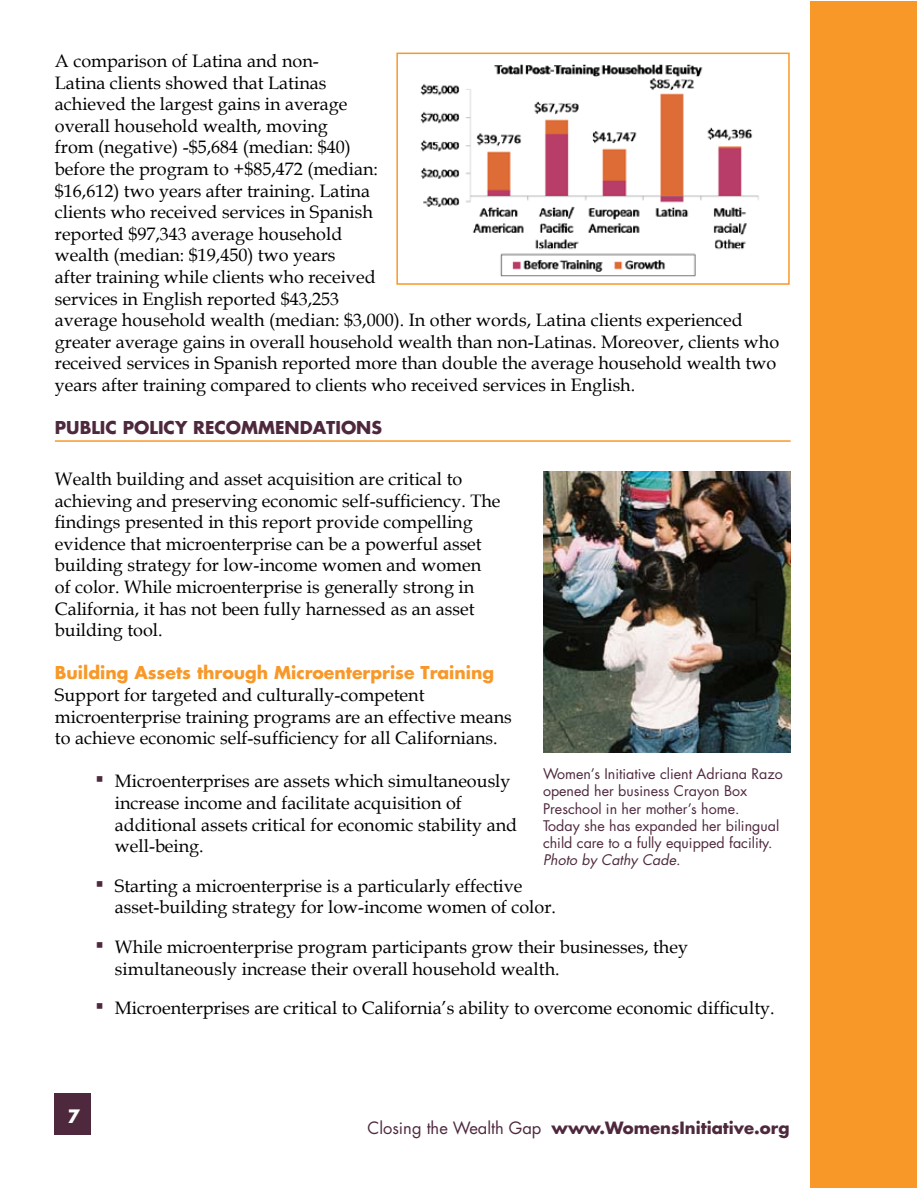
<style>
.page{position:relative;width:918px;height:1188px;background:#fff}
.page>*{position:absolute;margin:0;border:0;box-sizing:border-box;transform-origin:0 0}
.t1{font:24px "Book Antiqua";color:#4e293e}
.t2{font:18px/21.6px "Book Antiqua";color:#000}
.t3{font:700 17.25px "Futura Std";color:#f89828}
.t4{font:700 17.25px "Futura Std";color:#4e293e}
.t5{font:700 16.5px "Futura Std";color:#4e293e}
.t6{font:14.25px/17.1px "Futura Std";color:#4e293e}
.t7{font:italic 14.25px "Futura Std";color:#4e293e}
.s1{font-weight:400}
</style>
<div class="page">
<div style="left:810px;top:1px;width:106px;height:1187px;background:#f89828"></div>
<div style="left:55px;top:1093px;width:36px;height:42px;background:#4e293e"></div>
<hr style="left:55px;top:440px;width:736px;height:2px;background:#f89828">
<img style="left:543px;top:471px;width:247px;height:282px">
<img style="left:420px;top:64px;width:339px;height:213px">
<div style="left:396px;top:53px;width:394px;height:232px;border:2px solid #f89828"></div>
<p class="t2" style="left:55px;top:50px;width:726px">A comparison of Latina and non-<br>Latina clients showed that Latinas<br>achieved the largest gains in average<br>overall household wealth, moving<br>from (negative) -$5,684 (median: $40)<br>before the program to +$85,472 (median:<br>$16,612) two years after training. Latina<br>clients who received services in Spanish<br>reported $97,343 average household<br>wealth (median: $19,450) two years<br>after training while clients who received<br>services in English reported $43,253<br>average household wealth (median: $3,000). In other words, Latina clients experienced greater average gains in overall household wealth than non-Latinas. Moreover, clients who received services in Spanish reported more than double the average household wealth two years after training compared to clients who received services in English.</p>
<p class="t4" style="left:55px;top:416px;width:329px">PUBLIC POLICY RECOMMENDATIONS</p>
<p class="t2" style="left:55px;top:468px;width:447px">Wealth building and asset acquisition are critical to achieving and preserving economic self-sufficiency. The findings presented in this report provide compelling evidence that microenterprise can be a powerful asset building strategy for low-income women and women of color. While microenterprise is generally strong in California, it has not been fully harnessed as an asset building tool.</p>
<p class="t3" style="left:55px;top:661px;width:441px">Building Assets through Microenterprise Training</p>
<p class="t2" style="left:55px;top:684px;width:458px">Support for targeted and culturally-competent microenterprise training programs are an effective means to achieve economic self-sufficiency for all Californians.</p>
<p class="t2" style="left:115px;top:770px;width:404px">Microenterprises are assets which simultaneously increase income and facilitate acquisition of additional assets critical for economic stability and well-being.</p>
<p class="t2" style="left:115px;top:874px;width:443px">Starting a microenterprise is a particularly effective asset-building strategy for low-income women of color.</p>
<p class="t2" style="left:115px;top:936px;width:575px">While microenterprise program participants grow their businesses, they simultaneously increase their overall household wealth.</p>
<p class="t2" style="left:115px;top:997px;width:661px">Microenterprises are critical to California’s ability to overcome economic difficulty.</p>
<p class="t6" style="left:543px;top:766px;width:241px">Women’s Initiative client Adriana Razo opened her business Crayon Box Preschool in her mother’s home.<br>Today she has expanded her bilingual child care to a fully equipped facility.</p>
<p class="t7" style="left:543px;top:851px;width:139px">Photo by Cathy Cade.</p>
<h1 class="t1" style="left:95px;top:763px;width:10px">▪</h1>
<h1 class="t1" style="left:95px;top:867px;width:10px">▪</h1>
<h1 class="t1" style="left:95px;top:928px;width:10px">▪</h1>
<h1 class="t1" style="left:95px;top:989px;width:10px">▪</h1>
<p class="t5" style="left:368px;top:1116px;width:424px"><span class="s1">Closing the Wealth Gap</span> www.WomensInitiative.org</p>
</div>
